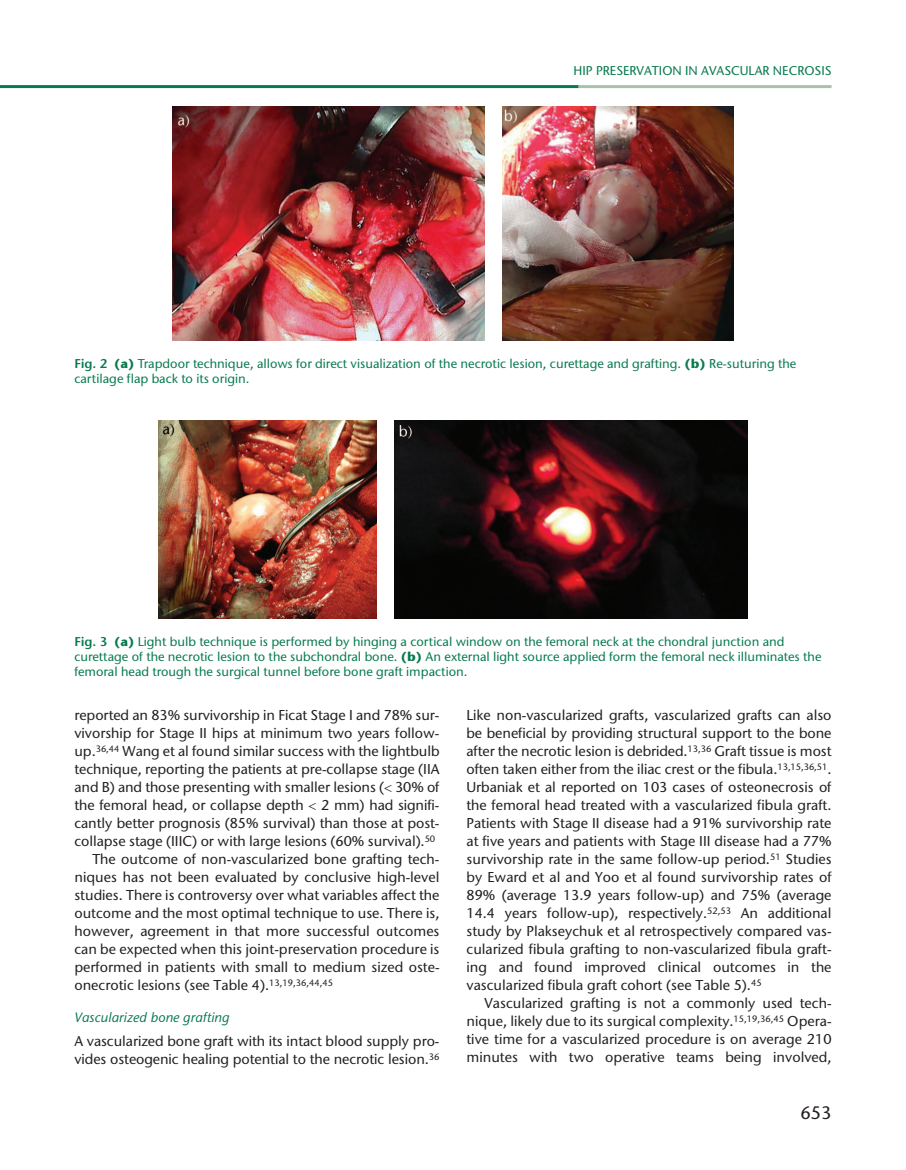
<style>
.page{position:relative;width:906px;height:1170px;background:#fff}
.page>*{position:absolute;margin:0;border:0;box-sizing:border-box;transform-origin:0 0}
.t1{font:500 18px "Stone Sans ITC Pro";color:#231f20}
.t2{font:500 14.25px/18px "Stone Sans ITC Pro";letter-spacing:-.005em;color:#231f20;text-align:justify}
.t3{font:italic 500 13.5px "Stone Sans ITC Pro";color:#077a4e}
.t4{font:500 12.75px/15px "Stone Sans ITC Pro";color:#077a4e}
.s1{font-weight:600}
.s2{font-weight:700}
</style>
<div class="page">
<hr style="left:578px;top:85px;width:253px;height:3px;background:#a9c1b0">
<hr style="left:0;top:85px;width:578px;height:3px;background:#077a4e">
<img style="left:172px;top:106px;width:313px;height:234px">
<img style="left:503px;top:106px;width:230px;height:234px">
<img style="left:159px;top:420px;width:218px;height:198px">
<img style="left:395px;top:420px;width:352px;height:198px">
<p class="t4" style="left:573px;top:63px;width:259px">Hip preservation in avascular necrosis</p>
<p class="t4" style="left:74px;top:355px;width:723px"><span class="s1">Fig. 2</span> <span class="s2">(a)</span> Trapdoor technique, allows for direct visualization of the necrotic lesion, curettage and grafting. <span class="s2">(b)</span> Re-suturing the cartilage flap back to its origin.</p>
<p class="t4" style="left:74px;top:633px;width:748px"><span class="s1">Fig. 3</span> <span class="s2">(a)</span> Light bulb technique is performed by hinging a cortical window on the femoral neck at the chondral junction and curettage of the necrotic lesion to the subchondral bone. <span class="s2">(b)</span> An external light source applied form the femoral neck illuminates the femoral head trough the surgical tunnel before bone graft impaction.</p>
<p class="t2" style="left:74px;top:706px;width:366px">reported an 83% survivorship in Ficat Stage I and 78% sur-</p>
<p class="t2" style="left:74px;top:724px;width:366px">vivorship for Stage II hips at minimum two years follow-</p>
<p class="t2" style="left:74px;top:742px;width:366px">up.<sup>36,44</sup> Wang et al found similar success with the lightbulb</p>
<p class="t2" style="left:74px;top:760px;width:366px">technique, reporting the patients at pre-collapse stage (IIA</p>
<p class="t2" style="left:74px;top:778px;width:366px">and B) and those presenting with smaller lesions ( 30% of</p>
<p class="t2" style="left:74px;top:796px;width:366px">the femoral head, or collapse depth 2 mm) had signifi-</p>
<p class="t2" style="left:74px;top:814px;width:366px">cantly better prognosis (85% survival) than those at post-</p>
<p class="t2" style="left:74px;top:832px;width:362px">collapse stage (IIIC) or with large lesions (60% survival).<sup>50</sup></p>
<p class="t2" style="left:92px;top:850px;width:348px">The outcome of non-vascularized bone grafting tech-</p>
<p class="t2" style="left:74px;top:868px;width:366px">niques has not been evaluated by conclusive high-level</p>
<p class="t2" style="left:74px;top:886px;width:366px">studies. There is controversy over what variables affect the</p>
<p class="t2" style="left:74px;top:904px;width:366px">outcome and the most optimal technique to use. There is,</p>
<p class="t2" style="left:74px;top:922px;width:366px">however, agreement in that more successful outcomes</p>
<p class="t2" style="left:74px;top:940px;width:366px">can be expected when this joint-preservation procedure is</p>
<p class="t2" style="left:74px;top:958px;width:366px">performed in patients with small to medium sized oste-</p>
<p class="t2" style="left:74px;top:976px;width:260px">onecrotic lesions (see Table 4).<sup>13,19,36,44,45</sup></p>
<p class="t3" style="left:74px;top:1008px;width:157px">Vascularized bone grafting</p>
<p class="t2" style="left:74px;top:1031px;width:366px">A vascularized bone graft with its intact blood supply pro&shy;vides osteogenic healing potential to the necrotic lesion.<sup>36</sup></p>
<p class="t2" style="left:466px;top:706px;width:366px">Like non-vascularized grafts, vascularized grafts can also be beneficial by providing structural support to the bone after the necrotic lesion is debrided.<sup>13,36</sup> Graft tissue is most often taken either from the iliac crest or the fibula.<sup>13,15,36,51</sup>.<br>Urbaniak et al reported on 103 cases of osteonecrosis of the femoral head treated with a vascularized fibula graft.<br>Patients with Stage II disease had a 91% survivorship rate at five years and patients with Stage III disease had a 77% survivorship rate in the same follow-up period.<sup>51</sup> Studies by Eward et al and Yoo et al found survivorship rates of 89% (average 13.9 years follow-up) and 75% (average 14.4 years follow-up), respectively.<sup>52,53</sup> An additional study by Plakseychuk et al retrospectively compared vas&shy;cularized fibula grafting to non-vascularized fibula graft&shy;ing and found improved clinical outcomes in the vascularized fibula graft cohort (see Table 5).<sup>45</sup></p>
<p class="t2" style="left:466px;top:994px;width:366px;text-indent:18px">Vascularized grafting is not a commonly used tech&shy;nique, likely due to its surgical complexity.<sup>15,19,36,45</sup> Opera&shy;tive time for a vascularized procedure is on average 210 minutes with two operative teams being involved,</p>
<p class="t1" style="left:800px;top:1101px;width:32px">653</p>
</div>
